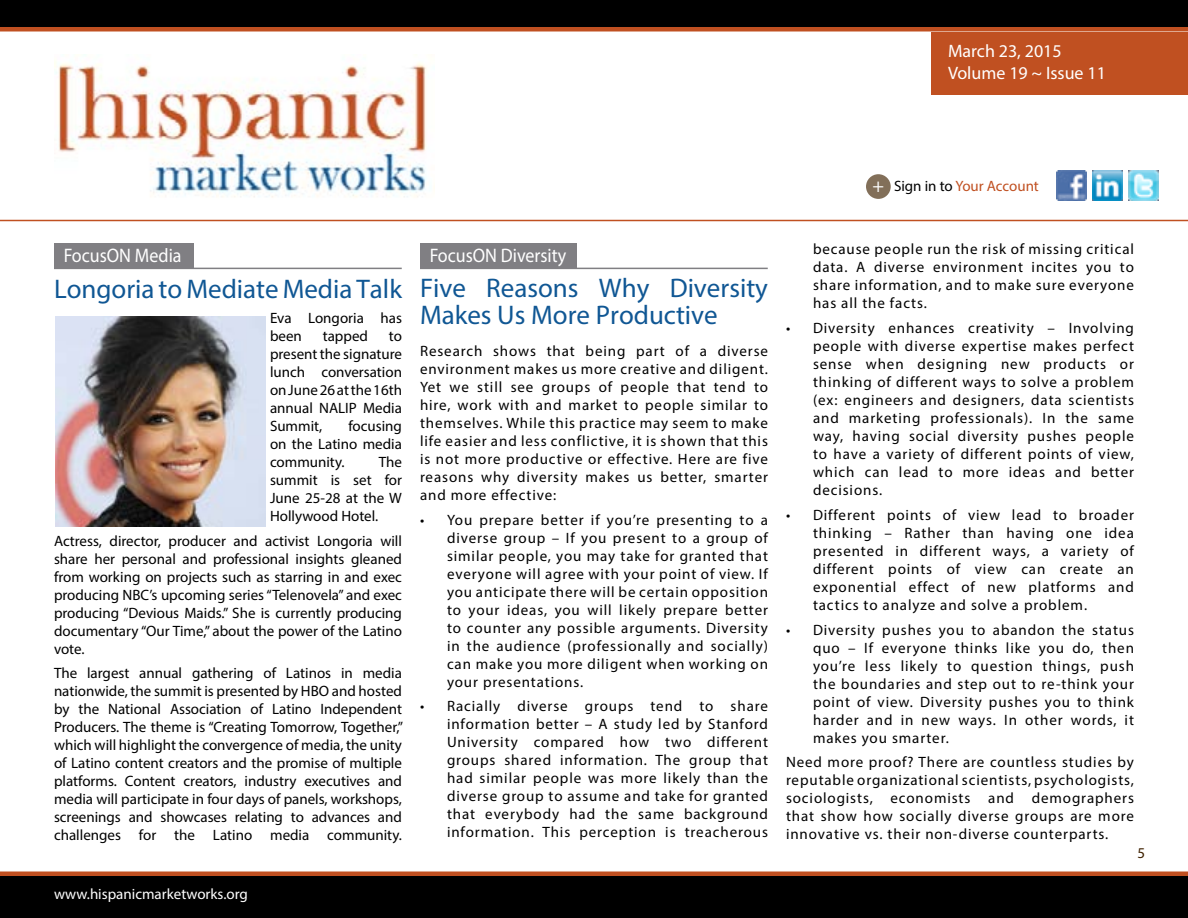
<style>
.page{position:relative;width:1188px;height:918px;background:#fff}
.page>*{position:absolute;margin:0;border:0;box-sizing:border-box;transform-origin:0 0}
.t1{font:27px/27px "Myriad Pro";color:#105794}
.t2{font:19.65px "Myriad Pro";color:#fff;scale:.92 1}
.t3{font:18px/21.6px "Myriad Pro";color:#fff}
.t4{font:15px/18px "Myriad Pro";letter-spacing:.06em;color:#000;text-align:justify}
.t5{font:15px "Myriad Pro";color:#fff}
.t6{font:15px "Myriad Pro";color:#c05021}
.t7{font:15px/18px "Myriad Pro";color:#000}
.t8{font:15px "Myriad Pro";color:#3f2100}
.s1{font-size:19.5px;color:#fff}
.s2{color:#000}
</style>
<div class="page">
<div style="left:0;top:874px;width:1188px;height:44px;background:#000"></div>
<hr style="left:0;top:872px;width:1188px;height:4px;background:#c05021">
<div style="left:0;top:27px;width:1188px;height:5px;background:#c05021"></div>
<div style="left:932px;top:32px;width:256px;height:62px;background:#c05021"></div>
<img style="left:1057px;top:170px;width:30px;height:30px">
<img style="left:1129px;top:170px;width:30px;height:30px">
<img style="left:1093px;top:170px;width:30px;height:30px">
<div style="left:866px;top:174px;width:25px;height:25px;background:#826f59;border-radius:50%"></div>
<div style="left:0;top:0;width:1188px;height:27px;background:#000"></div>
<hr style="left:0;top:220px;width:1188px;height:1px;background:#c05021">
<img style="left:54px;top:54px;width:381px;height:144px">
<div style="left:54px;top:243px;width:140px;height:25px;background:#807f83"></div>
<hr style="left:54px;top:268px;width:348px;height:1px;background:#807f83">
<div style="left:420px;top:243px;width:157px;height:25px;background:#807f83"></div>
<hr style="left:420px;top:268px;width:348px;height:1px;background:#807f83">
<img style="left:55px;top:316px;width:211px;height:210px">
<p class="t3" style="left:948px;top:40px;width:159px">March 23, 2015<br>Volume 19 ~ Issue 11</p>
<p class="t6" style="left:872px;top:177px;width:168px"><span class="s1">+</span> <span class="s2">Sign in to</span> Your Account</p>
<h2 class="t2" style="left:64px;top:243px;width:130px">FocusON Media</h2>
<h1 class="t1" style="left:54px;top:275px;width:350px">Longoria to Mediate Media Talk</h1>
<p class="t7" style="left:270px;top:309px;width:133px">Eva Longoria has been</p>
<p class="t4" style="left:323px;top:327px;width:47px">tapped</p>
<p class="t4" style="left:270px;top:327px;width:134px;text-indent:119px">to present the signature lunch conversation on June 26 at the 16th annual NALIP Media Summit,</p>
<p class="t4" style="left:270px;top:417px;width:133px;text-indent:78px">focusing on the Latino media community.</p>
<p class="t4" style="left:270px;top:453px;width:133px;text-indent:109px">The summit is set for June 25-28 at the W Hollywood Hotel.</p>
<p class="t4" style="left:54px;top:531px;width:350px">Actress, director, producer and activist Longoria will share her personal and professional insights gleaned from working on projects such as starring in and exec producing NBC’s upcoming series “Telenovela” and exec producing “Devious Maids.” She is currently producing documentary “Our Time,” about the power of the Latino vote.</p>
<p class="t4" style="left:54px;top:664px;width:351px">The largest annual gathering of Latinos in media nationwide, the summit is presented by HBO and hosted by the National Association of Latino Independent Producers. The theme is “Creating Tomorrow, Together,” which will highlight the convergence of media, the unity of Latino content creators and the promise of multiple platforms. Content creators, industry executives and media will participate in four days of panels, workshops, screenings and showcases relating to advances and challenges for the Latino media community.</p>
<h2 class="t2" style="left:430px;top:243px;width:150px">FocusON Diversity</h2>
<h1 class="t1" style="left:420px;top:274px;width:350px">Five Reasons Why Diversity<br>Makes Us More Productive</h1>
<p class="t4" style="left:420px;top:342px;width:350px">Research shows that being part of a diverse environment makes us more creative and diligent.<br>Yet we still see groups of people that tend to hire, work with and market to people similar to themselves. While this practice may seem to make life easier and less conflictive, it is shown that this is not more productive or effective. Here are five reasons why diversity makes us better, smarter and more effective:</p>
<p class="t4" style="left:447px;top:510px;width:323px;text-indent:-27px">• You prepare better if you’re presenting to a diverse group – If you present to a group of similar people, you may take for granted that everyone will agree with your point of view. If you anticipate there will be certain opposition to your ideas, you will likely prepare better to counter any possible arguments. Diversity in the audience (professionally and socially) can make you more diligent when working on your presentations.</p>
<p class="t4" style="left:447px;top:697px;width:323px;text-indent:-27px">• Racially diverse groups tend to share information better – A study led by Stanford University compared how two different groups shared information. The group that had similar people was more likely than the diverse group to assume and take for granted that everybody had the same background information. This perception is treacherous</p>
<p class="t5" style="left:54px;top:884px;width:195px">www.hispanicmarketworks.org</p>
<p class="t4" style="left:813px;top:240px;width:323px">because people run the risk of missing critical data. A diverse environment incites you to share information, and to make sure everyone has all the facts.</p>
<p class="t4" style="left:813px;top:319px;width:323px;text-indent:-27px">• Diversity enhances creativity – Involving people with diverse expertise makes perfect sense when designing new products or thinking of different ways to solve a problem (ex: engineers and designers, data scientists and marketing professionals). In the same way, having social diversity pushes people to have a variety of different points of view, which can lead to more ideas and better decisions.</p>
<p class="t4" style="left:813px;top:505px;width:323px;text-indent:-27px">• Different points of view lead to broader thinking – Rather than having one idea presented in different ways, a variety of different points of view can create an exponential effect of new platforms and tactics to analyze and solve a problem.</p>
<p class="t4" style="left:813px;top:620px;width:323px;text-indent:-27px">• Diversity pushes you to abandon the status quo – If everyone thinks like you do, then you’re less likely to question things, push the boundaries and step out to re-think your point of view. Diversity pushes you to think harder and in new ways. In other words, it makes you smarter.</p>
<p class="t4" style="left:786px;top:753px;width:350px">Need more proof? There are countless studies by reputable organizational scientists, psychologists, sociologists, economists and demographers that show how socially diverse groups are more innovative vs. their non-diverse counterparts.</p>
<p class="t8" style="left:1137px;top:844px;width:9px">5</p>
</div>
